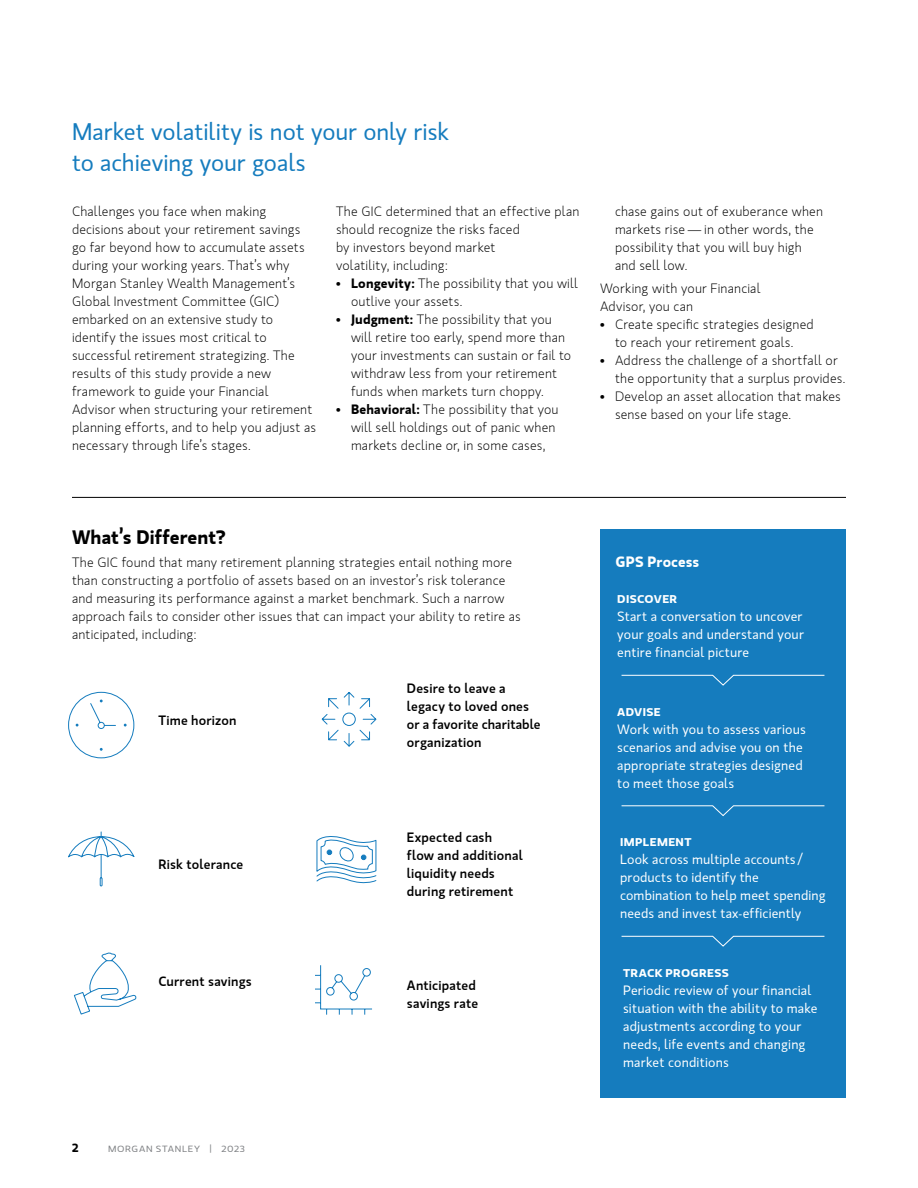
<style>
.page{position:relative;width:918px;height:1188px;background:#fff}
.page>*{position:absolute;margin:0;border:0;box-sizing:border-box;transform-origin:0 0}
.Intro_G_14{font:24px/31.5px "MS Gloriola II Std";letter-spacing:-.005em;color:#157cbe}
.Table_Title{font:700 19.5px "MS Gloriola II Std";color:#000}
.Body_Head{font:700 15px "MS Gloriola II Std";letter-spacing:.01em;color:#fff}
.Body__G-Reg__1st{font:300 13.5px/18px "MS Gloriola II Std";letter-spacing:.015em;color:#000}
.Body__G-Lt__1st{font:13.5px/18px "MS Gloriola II Std";letter-spacing:.015em;color:#fff}
.Intro_G_12{font:500 13.5px/18px "MS Gloriola II Std";letter-spacing:.015em;color:#000}
.Body__G-Reg{font:300 13.5px/18px "MS Gloriola II Std";letter-spacing:.015em;color:#000}
.Page_Numbers{font:700 12px "MS Gloriola II Std";color:#000}
.Body_Head-2{font:700 11.25px "MS Gloriola II Std";letter-spacing:.03em;color:#fff;scale:1.1 1}
.Page_Footer{font:9px "MS Gloriola II Std";letter-spacing:.07em;color:#808285;scale:1.1 1}
.s1{font-weight:400;font-size:12px}
.s2{font-weight:700}
</style>
<div class="page">
<div style="left:600px;top:530px;width:246px;height:568px;background:#157cbe"></div>
<svg style="left:621px;top:675px;width:204px;height:11px"></svg>
<svg style="left:621px;top:805px;width:204px;height:11px"></svg>
<svg style="left:621px;top:936px;width:204px;height:11px"></svg>
<hr style="left:72px;top:497px;width:774px;height:1px;background:#000">
<svg style="left:68px;top:831px;width:67px;height:56px"></svg>
<svg style="left:316px;top:836px;width:61px;height:48px"></svg>
<svg style="left:315px;top:965px;width:57px;height:50px"></svg>
<svg style="left:74px;top:952px;width:63px;height:63px"></svg>
<svg style="left:321px;top:692px;width:56px;height:55px"></svg>
<svg style="left:68px;top:692px;width:66px;height:66px"></svg>
<p class="Intro_G_14" style="left:72px;top:116px;width:379px">Market volatility is not your only risk to achieving your goals</p>
<p class="Body__G-Reg__1st" style="left:72px;top:203px;width:245px">Challenges you face when making decisions about your retirement savings go far beyond how to accumulate assets during your working years. That’s why Morgan Stanley Wealth Management’s Global Investment Committee (GIC) embarked on an extensive study to identify the issues most critical to successful retirement strategizing. The results of this study provide a new framework to guide your Financial<br>Advisor when structuring your retirement planning efforts, and to help you adjust as necessary through life’s stages.</p>
<p class="Body__G-Reg" style="left:336px;top:203px;width:245px">The GIC determined that an effective plan should recognize the risks faced<br>by investors beyond market<br>volatility, including:</p>
<p class="Body__G-Reg__1st" style="left:351px;top:275px;width:228px;text-indent:-15px"><span class="s1">•</span> <span class="s2">Longevity:</span> The possibility that you will outlive your assets.</p>
<p class="Body__G-Reg__1st" style="left:351px;top:311px;width:222px;text-indent:-15px"><span class="s1">•</span> <span class="s2">Judgment:</span> The possibility that you will retire too early, spend more than your investments can sustain or fail to withdraw less from your retirement funds when markets turn choppy.</p>
<p class="Body__G-Reg__1st" style="left:351px;top:401px;width:209px;text-indent:-15px"><span class="s1">•</span> <span class="s2">Behavioral:</span> The possibility that you will sell holdings out of panic when markets decline or, in some cases,</p>
<p class="Body__G-Reg__1st" style="left:615px;top:203px;width:210px">chase gains out of exuberance when markets rise — in other words, the possibility that you will buy high and sell low.</p>
<p class="Body__G-Reg" style="left:600px;top:279px;width:162px">Working with your Financial<br>Advisor, you can</p>
<p class="Body__G-Reg__1st" style="left:600px;top:315px;width:215px;text-align:center"><span class="s1">•</span> Create specific strategies designed to reach your retirement goals.</p>
<p class="Body__G-Reg__1st" style="left:615px;top:351px;width:232px;text-indent:-15px"><span class="s1">•</span> Address the challenge of a shortfall or the opportunity that a surplus provides.</p>
<p class="Body__G-Reg__1st" style="left:615px;top:387px;width:227px;text-indent:-15px"><span class="s1">•</span> Develop an asset allocation that makes sense based on your life stage.</p>
<p class="Table_Title" style="left:72px;top:527px;width:155px">What’s Different?</p>
<p class="Body__G-Reg__1st" style="left:72px;top:554px;width:450px">The GIC found that many retirement planning strategies entail nothing more than constructing a portfolio of assets based on an investor’s risk tolerance and measuring its performance against a market benchmark. Such a narrow approach fails to consider other issues that can impact your ability to retire as anticipated, including:</p>
<p class="Intro_G_12" style="left:158px;top:711px;width:80px">Time horizon</p>
<p class="Intro_G_12" style="left:158px;top:855px;width:86px">Risk tolerance</p>
<p class="Intro_G_12" style="left:407px;top:679px;width:135px">Desire to leave a legacy to loved ones or a favorite charitable organization</p>
<p class="Intro_G_12" style="left:407px;top:828px;width:117px">Expected cash flow and additional liquidity needs during retirement</p>
<p class="Intro_G_12" style="left:158px;top:972px;width:95px">Current savings</p>
<p class="Intro_G_12" style="left:407px;top:976px;width:73px">Anticipated savings rate</p>
<p class="Body_Head" style="left:616px;top:553px;width:85px">GPS Process</p>
<p class="Body_Head-2" style="left:617px;top:593px;width:56px">DISCOVER</p>
<p class="Body__G-Lt__1st" style="left:617px;top:608px;width:188px;text-align:justify">Start a conversation to uncover your goals and understand your entire financial picture</p>
<p class="Body_Head-2" style="left:617px;top:705px;width:41px">ADVISE</p>
<p class="Body__G-Lt__1st" style="left:617px;top:720px;width:190px">Work with you to assess various scenarios and advise you on the appropriate strategies designed to meet those goals</p>
<p class="Body_Head-2" style="left:620px;top:836px;width:66px">IMPLEMENT</p>
<p class="Body__G-Lt__1st" style="left:620px;top:851px;width:207px">Look across multiple accounts / products to identify the combination to help meet spending needs and invest tax-efficiently</p>
<p class="Body_Head-2" style="left:623px;top:966px;width:98px">TRACK PROGRESS</p>
<p class="Body__G-Lt__1st" style="left:623px;top:981px;width:196px">Periodic review of your financial situation with the ability to make adjustments according to your needs, life events and changing market conditions</p>
<p class="Page_Numbers" style="left:72px;top:1141px;width:8px">2</p>
<p class="Page_Footer" style="left:108px;top:1144px;width:126px">MORGAN STANLEY | 2023</p>
</div>
